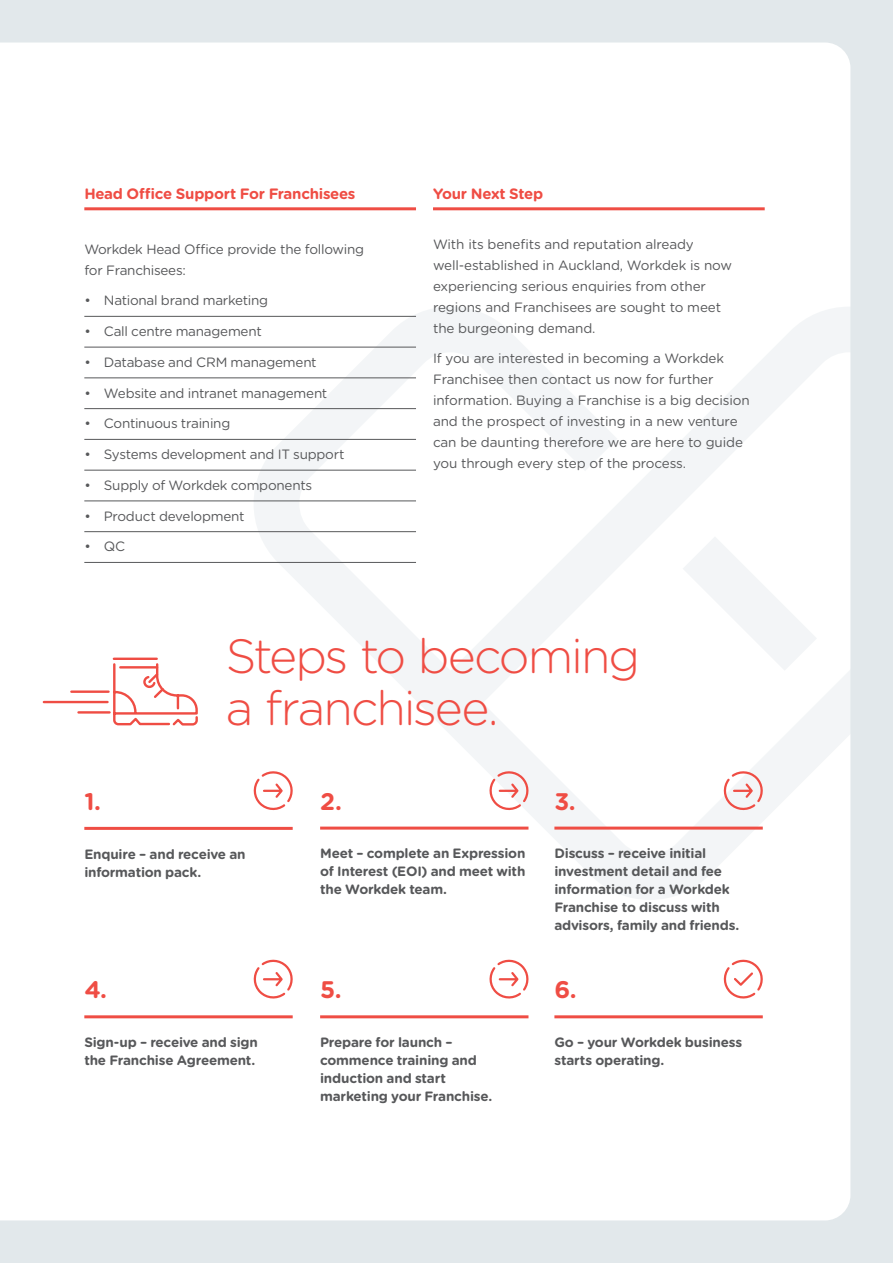
<style>
.page{position:relative;width:893px;height:1263px;background:#e2e8eb}
.page>*{position:absolute;margin:0;border:0;box-sizing:border-box;transform-origin:0 0}
.t1{font:300 48px/52.5px "Gotham Rounded";letter-spacing:-.045em;color:#ef4d44}
.t2{font:700 24px "Gotham Rounded";color:#ef4d44}
.t3{font:700 15px "Gotham Rounded";letter-spacing:-.02em;color:#ef4d44}
.t4{font:13.5px/21px "Gotham Rounded";letter-spacing:-.01em;color:#57585a}
.t5{font:700 13.5px/18px "Gotham Rounded";letter-spacing:-.015em;color:#57585a}
</style>
<div class="page">
<div style="left:0;top:43px;width:850px;height:1177px;background:#fff"></div>
<svg style="left:252px;top:307px;width:599px;height:593px;fill:#fff"></svg>
<hr style="left:84px;top:207px;width:332px;height:3px;background:#ef4d44">
<hr style="left:84px;top:316px;width:332px;height:1px;background:#57585a">
<hr style="left:84px;top:347px;width:332px;height:1px;background:#57585a">
<hr style="left:84px;top:377px;width:332px;height:1px;background:#57585a">
<hr style="left:84px;top:408px;width:332px;height:1px;background:#57585a">
<hr style="left:84px;top:439px;width:332px;height:1px;background:#57585a">
<hr style="left:84px;top:470px;width:332px;height:1px;background:#57585a">
<hr style="left:84px;top:500px;width:332px;height:1px;background:#57585a">
<hr style="left:84px;top:531px;width:332px;height:1px;background:#57585a">
<hr style="left:84px;top:562px;width:332px;height:1px;background:#57585a">
<hr style="left:84px;top:827px;width:209px;height:3px;background:#ef4d44">
<hr style="left:84px;top:1015px;width:209px;height:3px;background:#ef4d44">
<hr style="left:320px;top:826px;width:208px;height:3px;background:#ef4d44">
<hr style="left:320px;top:1015px;width:208px;height:3px;background:#ef4d44">
<hr style="left:554px;top:826px;width:209px;height:3px;background:#ef4d44">
<hr style="left:554px;top:1015px;width:209px;height:3px;background:#ef4d44">
<svg style="left:253px;top:768px;width:40px;height:45px"></svg>
<svg style="left:253px;top:957px;width:40px;height:45px"></svg>
<svg style="left:489px;top:768px;width:40px;height:45px"></svg>
<svg style="left:489px;top:957px;width:40px;height:45px"></svg>
<svg style="left:723px;top:768px;width:40px;height:45px"></svg>
<hr style="left:433px;top:207px;width:332px;height:3px;background:#ef4d44">
<svg style="left:723px;top:957px;width:40px;height:45px"></svg>
<svg style="left:41px;top:656px;width:158px;height:71px"></svg>
<p class="t3" style="left:84px;top:182px;width:273px">Head Office Support For Franchisees</p>
<p class="t4" style="left:84px;top:238px;width:281px">Workdek Head Office provide the following for Franchisees:</p>
<p class="t4" style="left:84px;top:289px;width:185px">• National brand marketing</p>
<p class="t4" style="left:84px;top:320px;width:179px">• Call centre management</p>
<p class="t4" style="left:84px;top:351px;width:234px">• Database and CRM management</p>
<p class="t4" style="left:84px;top:382px;width:245px">• Website and intranet management</p>
<p class="t4" style="left:84px;top:412px;width:147px">• Continuous training</p>
<p class="t4" style="left:84px;top:443px;width:262px">• Systems development and IT support</p>
<p class="t4" style="left:84px;top:474px;width:229px">• Supply of Workdek components</p>
<p class="t4" style="left:84px;top:505px;width:162px">• Product development</p>
<p class="t4" style="left:84px;top:535px;width:42px">• QC</p>
<p class="t3" style="left:433px;top:182px;width:112px">Your Next Step</p>
<p class="t4" style="left:433px;top:233px;width:301px">With its benefits and reputation already well-established in Auckland, Workdek is now experiencing serious enquiries from other regions and Franchisees are sought to meet the burgeoning demand.</p>
<p class="t4" style="left:433px;top:347px;width:318px">If you are interested in becoming a Workdek Franchisee then contact us now for further information. Buying a Franchise is a big decision and the prospect of investing in a new venture can be daunting therefore we are here to guide you through every step of the process.</p>
<p class="t1" style="left:226px;top:627px;width:416px">Steps to becoming a franchisee.</p>
<p class="t2" style="left:84px;top:784px;width:18px">1.</p>
<p class="t5" style="left:84px;top:844px;width:163px">Enquire – and receive an information pack.</p>
<p class="t2" style="left:84px;top:972px;width:24px">4.</p>
<p class="t5" style="left:84px;top:1033px;width:175px">Sign-up – receive and sign the Franchise Agreement.</p>
<p class="t2" style="left:320px;top:783px;width:23px">2.</p>
<p class="t5" style="left:320px;top:844px;width:207px;text-align:justify">Meet – complete an Expression of Interest (EOI) and meet with the Workdek team.</p>
<p class="t2" style="left:320px;top:972px;width:23px">5.</p>
<p class="t5" style="left:320px;top:1033px;width:174px">Prepare for launch – commence training and induction and start marketing your Franchise.</p>
<p class="t2" style="left:554px;top:783px;width:23px">3.</p>
<p class="t5" style="left:554px;top:844px;width:187px">Discuss – receive initial investment detail and fee information for a Workdek<br>Franchise to discuss with advisors, family and friends.</p>
<p class="t2" style="left:554px;top:972px;width:24px">6.</p>
<p class="t5" style="left:554px;top:1033px;width:189px">Go – your Workdek business starts operating.</p>
</div>
